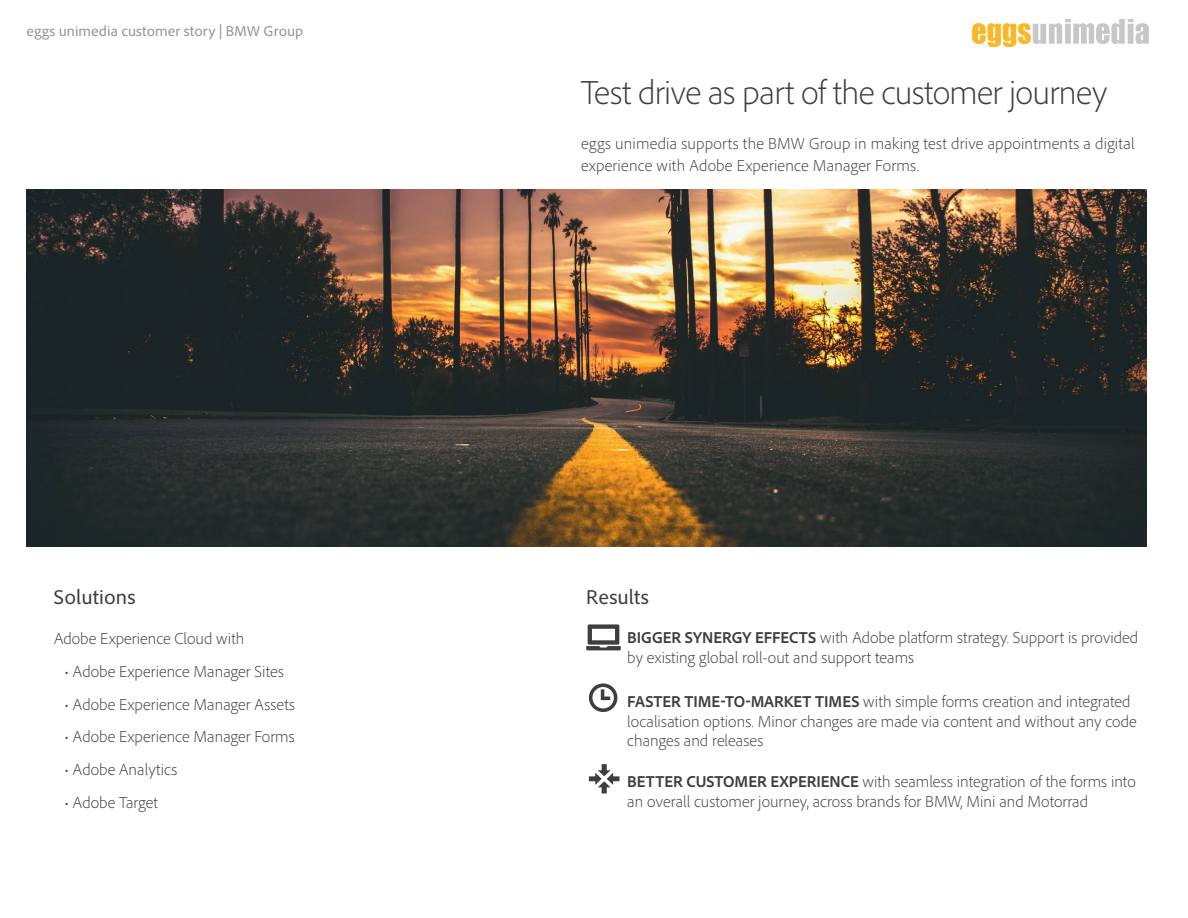
<style>
.page{position:relative;width:1188px;height:918px;background:#fff}
.page>*{position:absolute;margin:0;border:0;box-sizing:border-box;transform-origin:0 0}
.t1{font:300 34.5px "Adobe Clean";letter-spacing:-.02em;color:#3e3e3f}
.t2{font:21px "Adobe Clean";color:#3e3e3f}
.t3{font:300 16.5px/19.8px "Adobe Clean";letter-spacing:.005em;color:#3e3e3f}
.t4{font:15px "Adobe Clean";color:#939598}
.s1{font-weight:700}
</style>
<div class="page">
<img style="left:26px;top:190px;width:1121px;height:357px">
<img style="left:972px;top:19px;width:177px;height:27px">
<svg style="left:586px;top:624px;width:35px;height:26px"></svg>
<svg style="left:588px;top:683px;width:30px;height:29px"></svg>
<svg style="left:589px;top:764px;width:31px;height:30px"></svg>
<p class="t4" style="left:27px;top:22px;width:278px">eggs unimedia customer story | BMW Group</p>
<h1 class="t1" style="left:581px;top:70px;width:527px">Test drive as part of the customer journey</h1>
<p class="t3" style="left:581px;top:132px;width:555px;line-height:22.5px">eggs unimedia supports the BMW Group in making test drive appointments a digital experience with Adobe Experience Manager Forms.</p>
<p class="t2" style="left:54px;top:585px;width:83px">Solutions</p>
<p class="t2" style="left:586px;top:584px;width:64px">Results</p>
<p class="t3" style="left:54px;top:628px;width:192px">Adobe Experience Cloud with</p>
<p class="t3" style="left:64px;top:661px;width:221px">• Adobe Experience Manager Sites</p>
<p class="t3" style="left:64px;top:694px;width:232px">• Adobe Experience Manager Assets</p>
<p class="t3" style="left:64px;top:726px;width:232px">• Adobe Experience Manager Forms</p>
<p class="t3" style="left:64px;top:759px;width:114px">• Adobe Analytics</p>
<p class="t3" style="left:64px;top:792px;width:95px">• Adobe Target</p>
<p class="t3" style="left:627px;top:627px;width:512px"><span class="s1">BIGGER SYNERGY EFFECTS</span> with Adobe platform strategy. Support is provided by existing global roll-out and support teams</p>
<p class="t3" style="left:627px;top:691px;width:511px"><span class="s1">FASTER TIME-TO-MARKET TIMES</span> with simple forms creation and integrated localisation options. Minor changes are made via content and without any code changes and releases</p>
<p class="t3" style="left:627px;top:771px;width:510px"><span class="s1">BETTER CUSTOMER EXPERIENCE</span> with seamless integration of the forms into an overall customer journey, across brands for BMW, Mini and Motorrad</p>
</div>
